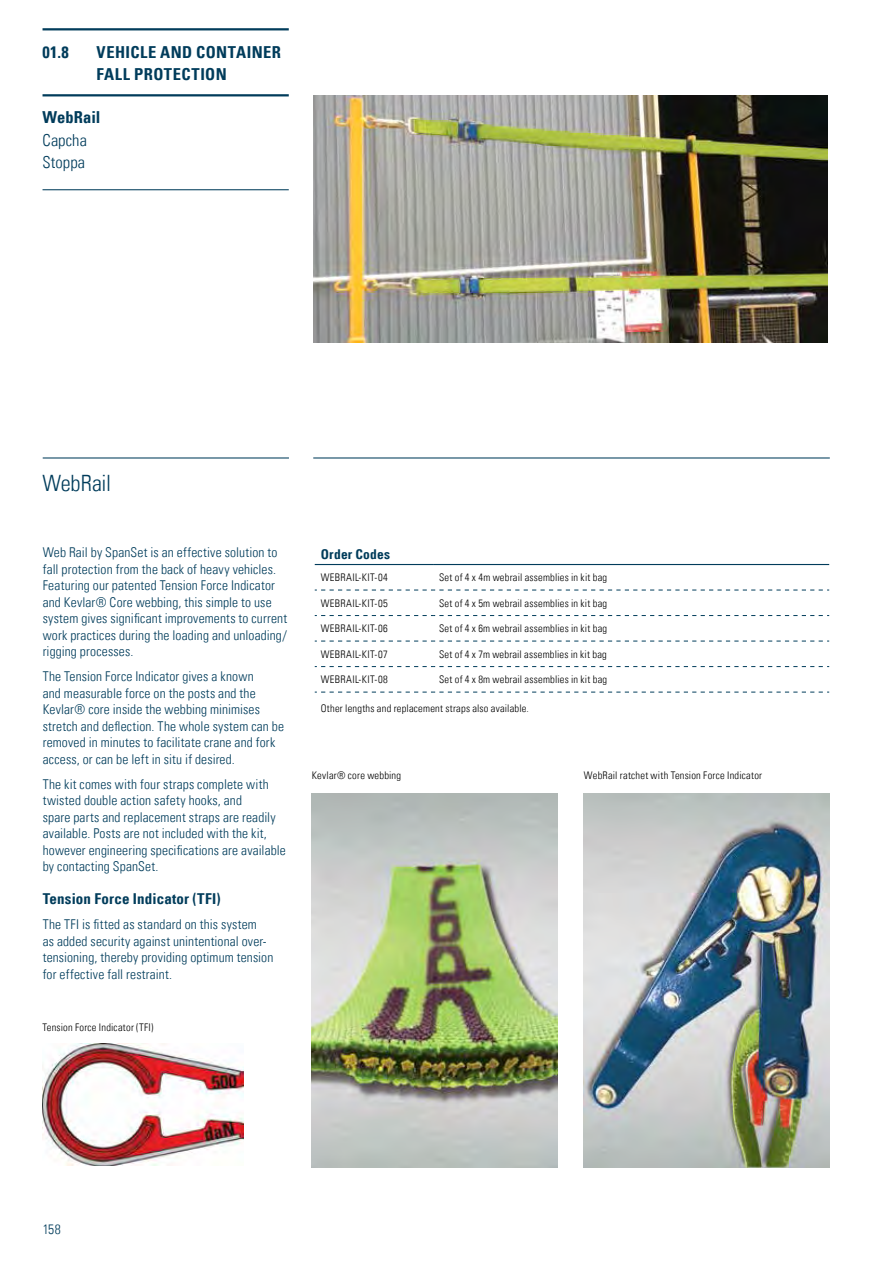
<style>
.page{position:relative;width:893px;height:1263px;background:#fff}
.page>*{position:absolute;margin:0;border:0;box-sizing:border-box;transform-origin:0 0}
.t1{font:300 condensed 22.5px "Univers LT Std";letter-spacing:-.015em;color:#013c5b}
.t2{font:700 condensed 16.5px/22.5px "Univers";letter-spacing:.025em;color:#013c5b}
.t3{font:300 condensed 16.5px/22.5px "Univers LT Std";letter-spacing:.005em;color:#013c5b}
.t4{font:700 condensed 16.5px "Univers";color:#013c5b}
.t5{font:700 condensed 15px "Univers";letter-spacing:.01em;color:#013c5b}
.t6{font:300 condensed 13.5px/16.5px "Univers LT Std";letter-spacing:.01em;color:#013c5b}
.t7{font:700 condensed 13.5px "Univers";letter-spacing:.015em;color:#013c5b}
.t8{font:300 condensed 10.5px "Univers LT Std";letter-spacing:.025em;color:#000}
</style>
<div class="page">
<img style="left:313px;top:96px;width:515px;height:246px">
<hr style="left:43px;top:28px;width:246px;height:2px;background:#013c5b">
<hr style="left:43px;top:94px;width:246px;height:2px;background:#013c5b">
<hr style="left:43px;top:189px;width:246px;height:1px;background:#013c5b">
<hr style="left:313px;top:457px;width:517px;height:1px;background:#013c5b">
<hr style="left:43px;top:457px;width:246px;height:1px;background:#013c5b">
<img style="left:584px;top:793px;width:245px;height:375px">
<img style="left:312px;top:793px;width:245px;height:375px">
<img style="left:43px;top:1043px;width:200px;height:122px">
<hr style="left:315px;top:564px;width:118px;height:1px;background:#013c5b">
<hr style="left:433px;top:564px;width:396px;height:1px;background:#013c5b">
<svg style="left:315px;top:590px;width:514px;height:1px"></svg>
<svg style="left:315px;top:615px;width:514px;height:1px"></svg>
<svg style="left:315px;top:641px;width:514px;height:1px"></svg>
<svg style="left:315px;top:666px;width:514px;height:1px"></svg>
<svg style="left:315px;top:692px;width:514px;height:1px"></svg>
<p class="t2" style="left:43px;top:41px;width:28px">01.8</p>
<p class="t2" style="left:97px;top:41px;width:186px">VEHICLE AND CONTAINER<br>FALL PROTECTION</p>
<p class="t4" style="left:43px;top:107px;width:59px">WebRail</p>
<p class="t3" style="left:43px;top:129px;width:46px">Capcha<br>Stoppa</p>
<h1 class="t1" style="left:43px;top:470px;width:70px">WebRail</h1>
<p class="t6" style="left:43px;top:544px;width:246px">Web Rail by SpanSet is an effective solution to fall protection from the back of heavy vehicles.<br>Featuring our patented Tension Force Indicator and Kevlar® Core webbing, this simple to use system gives significant improvements to current work practices during the loading and unloading/ rigging processes.</p>
<p class="t6" style="left:43px;top:668px;width:243px">The Tension Force Indicator gives a known<br>and measurable force on the posts and the Kevlar® core inside the webbing minimises stretch and deflection. The whole system can be removed in minutes to facilitate crane and fork access, or can be left in situ if desired.</p>
<p class="t6" style="left:43px;top:776px;width:245px">The kit comes with four straps complete with twisted double action safety hooks, and<br>spare parts and replacement straps are readily available. Posts are not included with the kit, however engineering specifications are available by contacting SpanSet.</p>
<p class="t5" style="left:43px;top:890px;width:179px">Tension Force Indicator (TFI)</p>
<p class="t6" style="left:43px;top:916px;width:232px">The TFI is fitted as standard on this system<br>as added security against unintentional over&shy;tensioning, thereby providing optimum tension for effective fall restraint.</p>
<p class="t8" style="left:43px;top:1021px;width:112px">Tension Force Indicator (TFI)</p>
<p class="t7" style="left:321px;top:545px;width:71px">Order Codes</p>
<p class="t8" style="left:321px;top:571px;width:69px">WEBRAIL-KIT-04</p>
<p class="t8" style="left:439px;top:571px;width:170px">Set of 4 x 4m webrail assemblies in kit bag</p>
<p class="t8" style="left:321px;top:597px;width:68px">WEBRAIL-KIT-05</p>
<p class="t8" style="left:439px;top:597px;width:170px">Set of 4 x 5m webrail assemblies in kit bag</p>
<p class="t8" style="left:321px;top:622px;width:69px">WEBRAIL-KIT-06</p>
<p class="t8" style="left:439px;top:622px;width:170px">Set of 4 x 6m webrail assemblies in kit bag</p>
<p class="t8" style="left:321px;top:648px;width:68px">WEBRAIL-KIT-07</p>
<p class="t8" style="left:439px;top:648px;width:169px">Set of 4 x 7m webrail assemblies in kit bag</p>
<p class="t8" style="left:321px;top:673px;width:69px">WEBRAIL-KIT-08</p>
<p class="t8" style="left:439px;top:673px;width:170px">Set of 4 x 8m webrail assemblies in kit bag</p>
<p class="t8" style="left:321px;top:702px;width:210px">Other lengths and replacement straps also available.</p>
<p class="t8" style="left:312px;top:769px;width:91px">Kevlar® core webbing</p>
<p class="t8" style="left:584px;top:769px;width:180px">WebRail ratchet with Tension Force Indicator</p>
<p class="t6" style="left:43px;top:1221px;width:20px">158</p>
</div>
